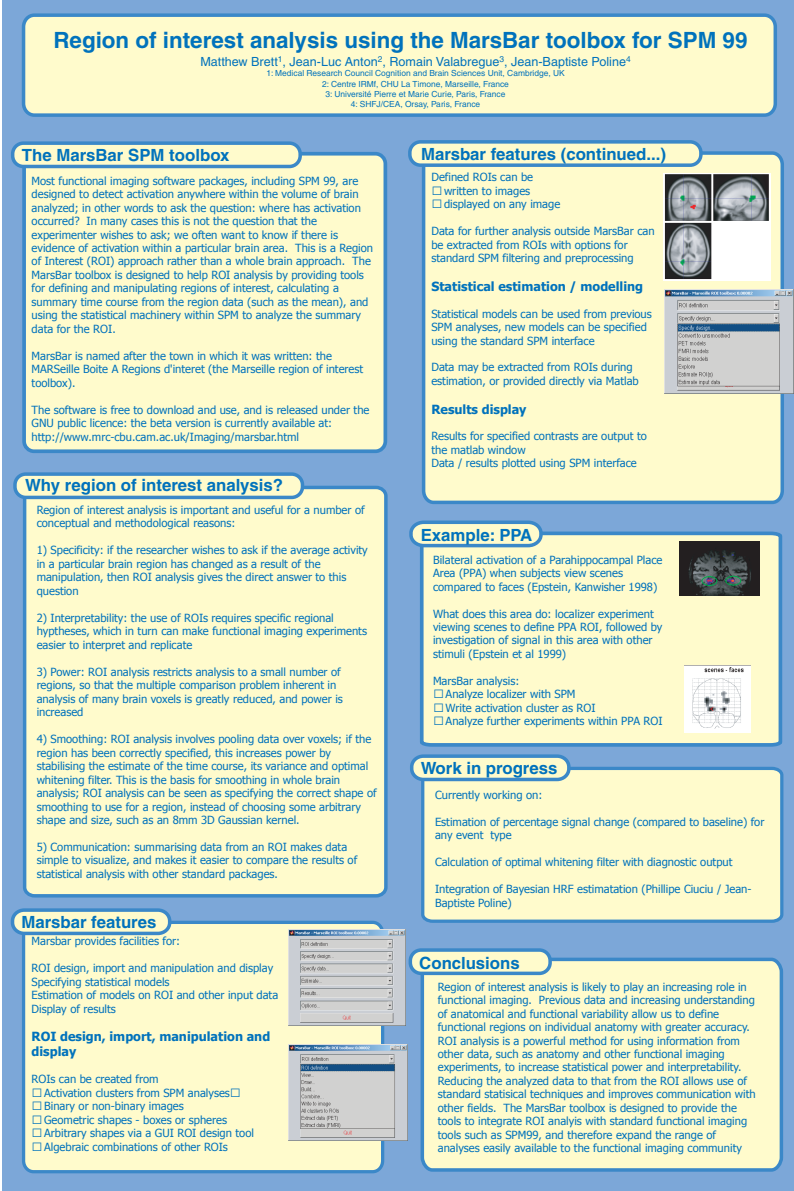
<style>
.page{position:relative;width:794px;height:1191px;background:#fff}
.page>*{position:absolute;margin:0;border:0;box-sizing:border-box;transform-origin:0 0}
.t1{font:700 22.4px "Helvetica";color:#0072bc}
.t2{font:700 16.8px "Helvetica";color:#0072bc}
.t3{font:700 12.6px/15px "Tahoma";color:#0072bc}
.t4{font:12.6px "Helvetica";color:#0072bc}
.t5{font:11.2px/13.5px "Tahoma";color:#0072bc}
.t6{font:8.4px/10.1px "Helvetica";color:#0072bc;text-align:center}
</style>
<div class="page">
<div style="left:2px;top:0;width:792px;height:1191px;background:#7ca7d8"></div>
<div style="left:23px;top:484px;width:365px;height:414px;background:#fffbcc"></div>
<div style="left:22px;top:152px;width:365px;height:301px;background:#fffbcc;border:4px solid #3b88c8;border-radius:10px"></div>
<div style="left:422px;top:149px;width:362px;height:355px;background:#fffbcc"></div>
<div style="left:22px;top:919px;width:364px;height:255px;background:#fffbcc"></div>
<div style="left:420px;top:531px;width:363px;height:216px;background:#fffbcc"></div>
<div style="left:22px;top:13px;width:755px;height:104px;background:#fffbcc;border:4px solid #3b88c8;border-radius:11px"></div>
<div style="left:420px;top:957px;width:363px;height:215px;background:#fffbcc"></div>
<img style="left:288px;top:930px;width:118px;height:95px">
<img style="left:289px;top:1044px;width:118px;height:96px">
<img style="left:663px;top:174px;width:107px;height:106px">
<img style="left:664px;top:289px;width:130px;height:105px">
<div style="left:13px;top:472px;width:291px;height:27px;background:#fffbcc;border:4px solid #3b88c8;border-radius:11px"></div>
<div style="left:408px;top:948px;width:144px;height:27px;background:#fffbcc;border:4px solid #3b88c8;border-radius:11px"></div>
<div style="left:11px;top:908px;width:160px;height:27px;background:#fffbcc;border:4px solid #3b88c8;border-radius:11px"></div>
<div style="left:11px;top:141px;width:291px;height:27px;background:#fffbcc;border:4px solid #3b88c8;border-radius:11px"></div>
<div style="left:408px;top:140px;width:294px;height:27px;background:#fffbcc;border:4px solid #3b88c8;border-radius:11px"></div>
<svg style="left:409px;top:520px;width:135px;height:29px;background:#c4d8cb"></svg>
<img style="left:680px;top:541px;width:79px;height:54px">
<img style="left:684px;top:666px;width:66px;height:66px">
<svg style="left:421px;top:765px;width:363px;height:158px;background:#f3f4cb"></svg>
<div style="left:410px;top:754px;width:160px;height:27px;background:#fffbcc;border:4px solid #3b88c8;border-radius:11px"></div>
<h1 class="t1" style="left:53px;top:26px;width:695px">Region of interest analysis using the MarsBar toolbox for SPM 99</h1>
<p class="t4" style="left:200px;top:55px;width:432px">Matthew Brett<sup>1</sup>, Jean-Luc Anton<sup>2</sup>, Romain Valabregue<sup>3</sup>, Jean-Baptiste Poline<sup>4</sup></p>
<p class="t6" style="left:266px;top:68px;width:300px">1: Medical Research Council Cognition and Brain Sciences Unit, Cambridge, UK 2: Centre IRMf, CHU La Timone, Marseille, France<br>3: Université Pierre et Marie Curie, Paris, France<br>4: SHFJ/CEA, Orsay, Paris, France</p>
<h2 class="t2" style="left:22px;top:144px;width:209px">The MarsBar SPM toolbox</h2>
<p class="t5" style="left:32px;top:173px;width:343px">Most functional imaging software packages, including SPM 99, are designed to detect activation anywhere within the volume of brain analyzed; in other words to ask the question: where has activation occurred? In many cases this is not the question that the experimenter wishes to ask; we often want to know if there is evidence of activation within a particular brain area. This is a Region of Interest (ROI) approach rather than a whole brain approach. The MarsBar toolbox is designed to help ROI analysis by providing tools for defining and manipulating regions of interest, calculating a summary time course from the region data (such as the mean), and using the statistical machinery within SPM to analyze the summary data for the ROI.</p>
<p class="t5" style="left:32px;top:348px;width:333px">MarsBar is named after the town in which it was written: the<br>MARSeille Boite A Regions d'interet (the Marseille region of interest toolbox).</p>
<p class="t5" style="left:32px;top:402px;width:339px">The software is free to download and use, and is released under the<br>GNU public licence: the beta version is currently available at: http://www.mrc-cbu.cam.ac.uk/Imaging/marsbar.html</p>
<h2 class="t2" style="left:25px;top:475px;width:260px">Why region of interest analysis?</h2>
<p class="t5" style="left:37px;top:502px;width:329px">Region of interest analysis is important and useful for a number of conceptual and methodological reasons:</p>
<p class="t5" style="left:37px;top:543px;width:333px">1) Specificity: if the researcher wishes to ask if the average activity in a particular brain region has changed as a result of the manipulation, then ROI analysis gives the direct answer to this question</p>
<p class="t5" style="left:37px;top:610px;width:332px">2) Interpretability: the use of ROIs requires specific regional hyptheses, which in turn can make functional imaging experiments easier to interpret and replicate</p>
<p class="t5" style="left:37px;top:664px;width:308px">3) Power: ROI analysis restricts analysis to a small number of regions, so that the multiple comparison problem inherent in analysis of many brain voxels is greatly reduced, and power is increased</p>
<p class="t5" style="left:37px;top:731px;width:341px">4) Smoothing: ROI analysis involves pooling data over voxels; if the region has been correctly specified, this increases power by stabilising the estimate of the time course, its variance and optimal whitening filter. This is the basis for smoothing in whole brain analysis; ROI analysis can be seen as specifying the correct shape of smoothing to use for a region, instead of choosing some arbitrary shape and size, such as an 8mm 3D Gaussian kernel.</p>
<p class="t5" style="left:37px;top:839px;width:322px">5) Communication: summarising data from an ROI makes data simple to visualize, and makes it easier to compare the results of statistical analysis with other standard packages.</p>
<h2 class="t2" style="left:21px;top:912px;width:136px">Marsbar features</h2>
<p class="t5" style="left:32px;top:934px;width:150px">Marsbar provides facilities for:</p>
<p class="t5" style="left:32px;top:961px;width:248px">ROI design, import and manipulation and display Specifying statistical models<br>Estimation of models on ROI and other input data Display of results</p>
<p class="t3" style="left:32px;top:1028px;width:240px">ROI design, import, manipulation and display</p>
<p class="t5" style="left:44px;top:1072px;width:211px;text-indent:-13px">ROIs can be created from<br>Activation clusters from SPM analyses Binary or non-binary images<br>Geometric shapes - boxes or spheres Arbitrary shapes via a GUI ROI design tool Algebraic combinations of other ROIs</p>
<h2 class="t2" style="left:421px;top:143px;width:246px">Marsbar features (continued...)</h2>
<p class="t5" style="left:444px;top:170px;width:118px;text-indent:-13px">Defined ROIs can be written to images displayed on any image</p>
<p class="t5" style="left:431px;top:224px;width:225px">Data for further analysis outside MarsBar can be extracted from ROIs with options for standard SPM filtering and preprocessing</p>
<p class="t3" style="left:431px;top:278px;width:213px">Statistical estimation / modelling</p>
<p class="t5" style="left:431px;top:306px;width:222px">Statistical models can be used from previous<br>SPM analyses, new models can be specified using the standard SPM interface</p>
<p class="t5" style="left:431px;top:360px;width:209px">Data may be extracted from ROIs during estimation, or provided directly via Matlab</p>
<p class="t3" style="left:431px;top:400px;width:97px">Results display</p>
<p class="t5" style="left:431px;top:429px;width:217px">Results for specified contrasts are output to the matlab window<br>Data / results plotted using SPM interface</p>
<h2 class="t2" style="left:421px;top:524px;width:113px">Example: PPA</h2>
<p class="t5" style="left:433px;top:552px;width:231px">Bilateral activation of a Parahippocampal Place<br>Area (PPA) when subjects view scenes compared to faces (Epstein, Kanwisher 1998)</p>
<p class="t5" style="left:433px;top:606px;width:231px">What does this area do: localizer experiment viewing scenes to define PPA ROI, followed by investigation of signal in this area with other stimuli (Epstein et al 1999)</p>
<p class="t5" style="left:445px;top:673px;width:218px;text-indent:-13px">MarsBar analysis:<br>Analyze localizer with SPM<br>Write activation cluster as ROI<br>Analyze further experiments within PPA ROI</p>
<h2 class="t2" style="left:421px;top:758px;width:138px">Work in progress</h2>
<p class="t5" style="left:435px;top:787px;width:109px">Currently working on:</p>
<p class="t5" style="left:435px;top:814px;width:331px">Estimation of percentage signal change (compared to baseline) for any event type</p>
<p class="t5" style="left:435px;top:854px;width:299px">Calculation of optimal whitening filter with diagnostic output</p>
<p class="t5" style="left:435px;top:881px;width:318px">Integration of Bayesian HRF estimatation (Phillipe Ciuciu / Jean-<br>Baptiste Poline)</p>
<h2 class="t2" style="left:419px;top:953px;width:102px">Conclusions</h2>
<p class="t5" style="left:438px;top:979px;width:319px">Region of interest analysis is likely to play an increasing role in functional imaging. Previous data and increasing understanding of anatomical and functional variability allow us to define functional regions on individual anatomy with greater accuracy.<br>ROI analysis is a powerful method for using information from other data, such as anatomy and other functional imaging experiments, to increase statistical power and interpretability.<br>Reducing the analyzed data to that from the ROI allows use of standard statisical techniques and improves communication with other fields. The MarsBar toolbox is designed to provide the tools to integrate ROI analyis with standard functional imaging tools such as SPM99, and therefore expand the range of analyses easily available to the functional imaging community</p>
</div>
